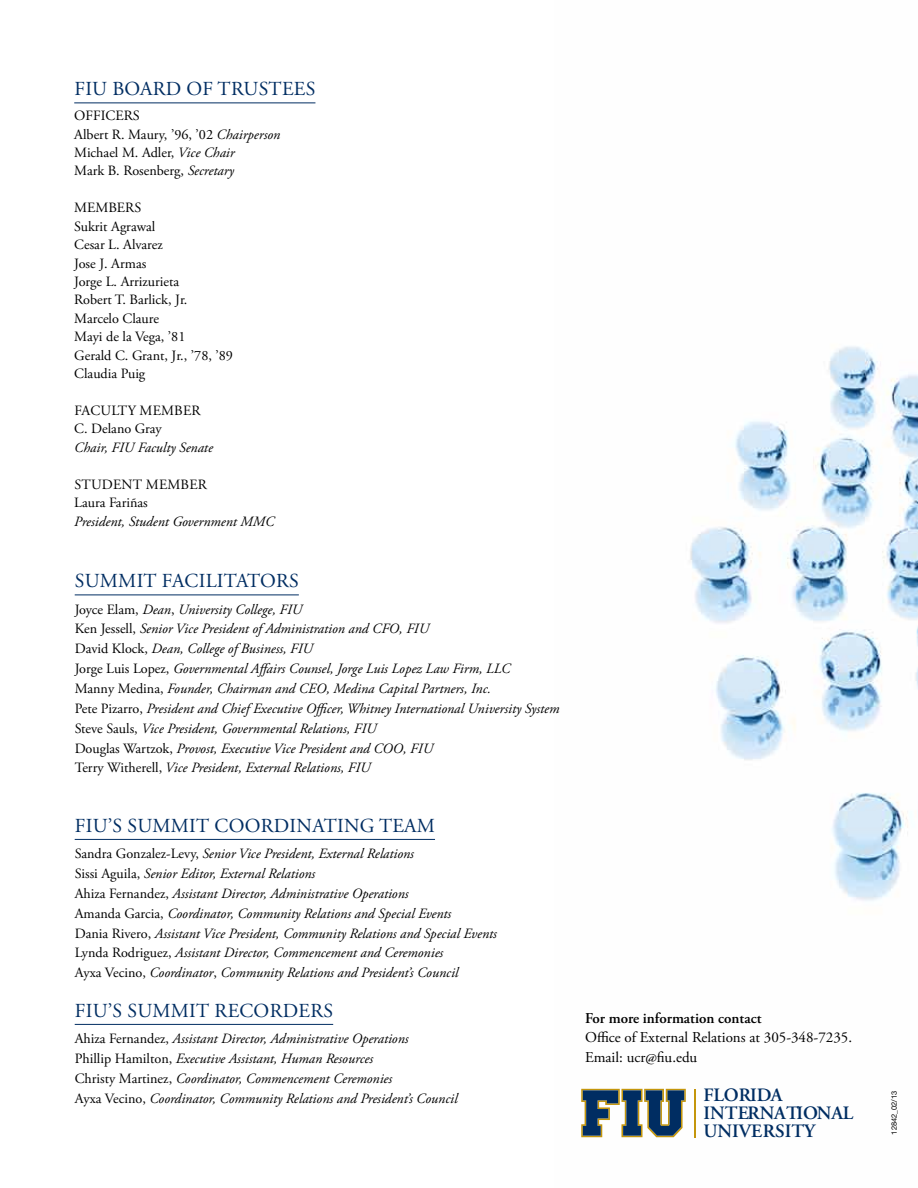
<style>
.page{position:relative;width:918px;height:1188px;background:#fff}
.page>*{position:absolute;margin:0;border:0;box-sizing:border-box;transform-origin:0 0}
.t1{font:19.8px "Adobe Garamond Pro";letter-spacing:.015em;color:#002d62}
.t2{font:600 18.9px/17.9px "Adobe Garamond Pro";color:#002d62}
.t3{font:15px/19.5px "Adobe Garamond Pro";color:#000}
.t4{font:600 15px "Adobe Garamond Pro";color:#000}
.t5{font:italic 14.1px/19.8px "Adobe Garamond Pro";color:#000}
.t6{font:14.1px/18.5px "Adobe Garamond Pro";color:#000}
.t7{font:7.5px "Helvetica Neue LT Std";color:#000}
.s1{font-style:italic}
.s2{font-style:normal}
</style>
<div class="page">
<img style="left:581px;top:346px;width:337px;height:792px">
<hr style="left:75px;top:595px;width:224px;height:1px;background:#002d62">
<hr style="left:75px;top:839px;width:360px;height:1px;background:#002d62">
<hr style="left:75px;top:1024px;width:258px;height:1px;background:#002d62">
<hr style="left:74px;top:103px;width:241px;height:1px;background:#002d62">
<hr style="left:694px;top:1089px;width:2px;height:48px;background:#c4960c">
<svg style="left:581px;top:1089px;width:105px;height:48px"></svg>
<h1 class="t1" style="left:74px;top:77px;width:65px">FIU Board</h1>
<h1 class="t1" style="left:187px;top:77px;width:58px">of Trustees</h1>
<p class="t6" style="left:74px;top:107px;width:208px">OFFICERS<br>Albert R. Maury, ’96, ’02 <span class="s1">Chairperson<br></span>Michael M. Adler, <span class="s1">Vice Chair<br></span>Mark B. Rosenberg, <span class="s1">Secretary</span></p>
<p class="t6" style="left:74px;top:199px;width:160px">MEMBERS<br>Sukrit Agrawal<br>Cesar L. Alvarez<br>Jose J. Armas<br>Jorge L. Arrizurieta<br>Robert T. Barlick, Jr.<br>Marcelo Claure<br>Mayi de la Vega, ’81<br>Gerald C. Grant, Jr., ’78, ’89<br>Claudia Puig</p>
<p class="t6" style="left:74px;top:402px;width:18px">Facult</p>
<p class="t6" style="left:74px;top:402px;width:90px;text-align:right">y Member<br>C. Delano Gray</p>
<p class="t5" style="left:74px;top:438px;width:140px">Chair, FIU Faculty Senate</p>
<p class="t6" style="left:74px;top:476px;width:19px">Student</p>
<p class="t6" style="left:74px;top:476px;width:96px;text-indent:72px">Member<br>Laura Fariñas</p>
<p class="t5" style="left:74px;top:512px;width:202px">President, Student Government MMC</p>
<h1 class="t1" style="left:75px;top:569px;width:26px">Summit</h1>
<h1 class="t1" style="left:162px;top:569px;width:23px">Facilitators</h1>
<p class="t5" style="left:75px;top:600px;width:486px"><span class="s2">Joyce Elam,</span> Dean<span class="s2">,</span> University College, FIU<br><span class="s2">Ken Jessell,</span> Senior Vice President of Administration and CFO, FIU<br><span class="s2">David Klock,</span> Dean, College of Business, FIU<br><span class="s2">Jorge Luis Lopez,</span> Governmental Affairs Counsel, Jorge Luis Lopez Law Firm, LLC<br><span class="s2">Manny Medina,</span> Founder, Chairman and CEO, Medina Capital Partners, Inc.<br><span class="s2">Pete Pizarro,</span> President and Chief Executive Officer, Whitney International University System <span class="s2">Steve Sauls,</span> Vice President, Governmental Relations, FIU<br><span class="s2">Douglas Wartzok,</span> Provost, Executive Vice President and COO, FIU<br><span class="s2">Terry Witherell,</span> Vice President, External Relations, FIU</p>
<h1 class="t1" style="left:75px;top:814px;width:78px">FIU’s Summit</h1>
<h1 class="t1" style="left:215px;top:814px;width:29px">Coordinating</h1>
<h1 class="t1" style="left:379px;top:814px;width:29px">Team</h1>
<p class="t5" style="left:75px;top:844px;width:424px"><span class="s2">Sandra Gonzalez-Levy,</span> Senior Vice President, External Relations<br><span class="s2">Sissi Aguila,</span> Senior Editor, External Relations<br><span class="s2">Ahiza Fernandez,</span> Assistant Director, Administrative Operations<br><span class="s2">Amanda Garcia,</span> Coordinator, Community Relations and Special Events<br><span class="s2">Dania Rivero,</span> Assistant Vice President, Community Relations and Special Events <span class="s2">Lynda Rodriguez,</span> Assistant Director, Commencement and Ceremonies<br><span class="s2">Ayxa Vecino,</span> Coordinator<span class="s2">,</span> Community Relations and President’s Council</p>
<h1 class="t1" style="left:75px;top:999px;width:78px">FIU’s Summit</h1>
<h1 class="t1" style="left:215px;top:999px;width:28px">Recorders</h1>
<p class="t5" style="left:75px;top:1029px;width:384px"><span class="s2">Ahiza Fernandez,</span> Assistant Director, Administrative Operations<br><span class="s2">Phillip Hamilton,</span> Executive Assistant, Human Resources<br><span class="s2">Christy Martinez,</span> Coordinator, Commencement Ceremonies<br><span class="s2">Ayxa Vecino,</span> Coordinator, Community Relations and President’s Council</p>
<p class="t4" style="left:585px;top:1009px;width:178px">For more information contact</p>
<p class="t3" style="left:585px;top:1028px;width:269px">Office of External Relations at 305-348-7235.<br>Email: ucr@fiu.edu</p>
<h2 class="t2" style="left:703px;top:1087px;width:151px">FLORIDA<br>INTERNATIONAL<br>UNIVERSITY</h2>
<p class="t7" style="left:890px;top:1135px;width:45px;rotate:-90deg">12842_02/13</p>
</div>
